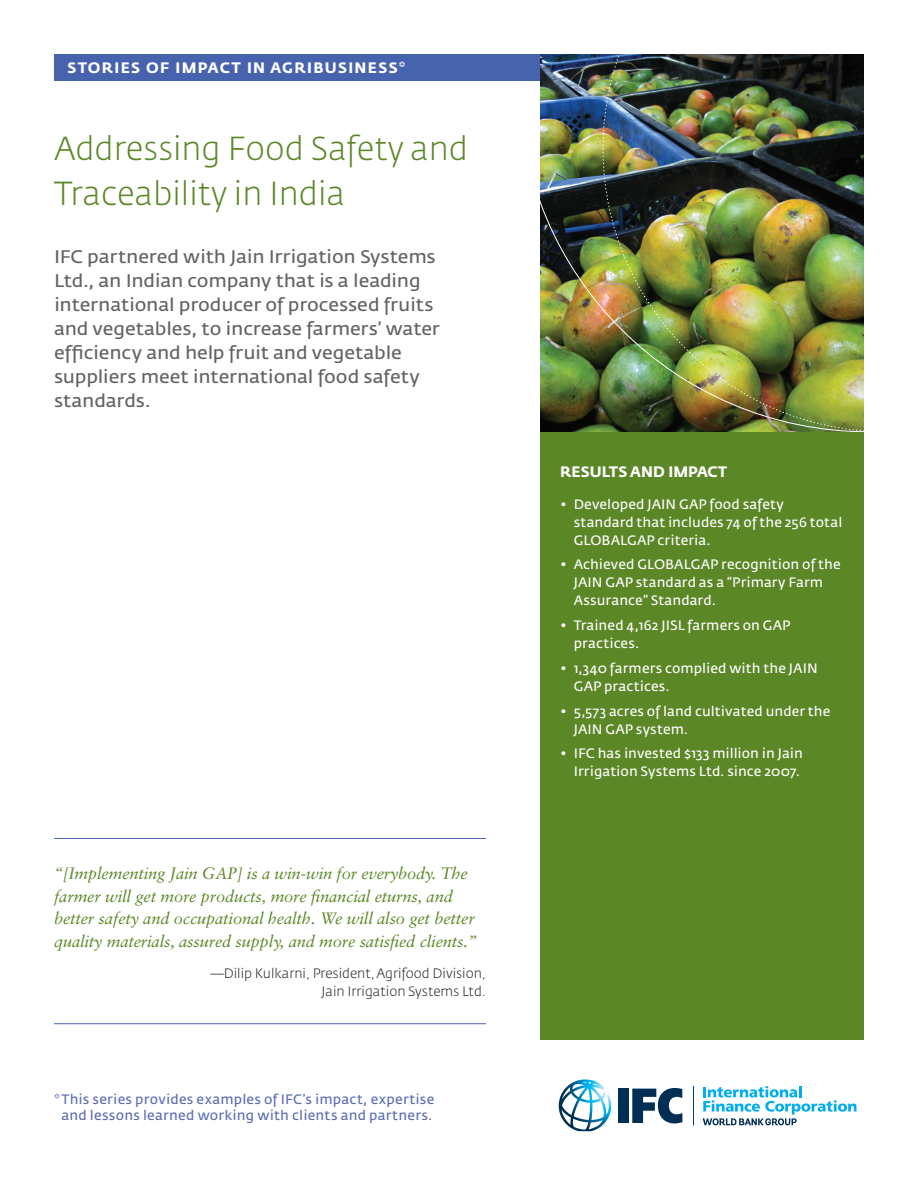
<style>
.page{position:relative;width:918px;height:1188px;background:#fff}
.page>*{position:absolute;margin:0;border:0;box-sizing:border-box;transform-origin:0 0}
.Main_Head-DkGreen{font:300 33px/45px "Fedra Sans";color:#5c8727}
.Intro_paragraph{font:18px/24px "Fedra Sans";letter-spacing:-.01em;color:#636366;scale:1.05 1}
.Quote-Green{font:italic 16.5px/22.5px "Sabon LT";letter-spacing:-.01em;color:#5c8727}
.Results___Impact_Hea{font:700 15px "Fedra Sans";letter-spacing:.085em;color:#fff}
.Results___Impact_Hea-2{font:700 15px "Fedra Sans";color:#fff}
.Results___Impact_Bul{font:13.5px/18px "Fedra Sans";letter-spacing:.005em;color:#fff}
.t1{font:13.5px/16.5px "Fedra Sans";letter-spacing:.015em;color:#5a6db4;text-align:center}
.Quote_attribute{font:300 13.5px/18px "Fedra Sans";color:#231f20;text-align:right}
</style>
<div class="page">
<div style="left:540px;top:432px;width:324px;height:608px;background:#5c8727"></div>
<img style="left:540px;top:54px;width:62px;height:378px">
<img style="left:602px;top:54px;width:262px;height:378px">
<div style="left:54px;top:54px;width:486px;height:27px;background:#4863ae"></div>
<div style="left:618px;top:1089px;width:11px;height:34px;background:#002e54"></div>
<svg style="left:632px;top:1088px;width:50px;height:35px"></svg>
<svg style="left:703px;top:1086px;width:153px;height:39px"></svg>
<hr style="left:693px;top:1086px;width:1px;height:39px;background:#002e54">
<svg style="left:559px;top:1079px;width:52px;height:52px"></svg>
<hr style="left:54px;top:838px;width:432px;height:1px;background:#4863ae">
<hr style="left:54px;top:1023px;width:432px;height:1px;background:#4863ae">
<p class="Results___Impact_Hea" style="left:68px;top:59px;width:339px">STORIES OF IMPACT IN AGRIBUSINESS*</p>
<p class="Main_Head-DkGreen" style="left:54px;top:127px;width:416px">Addressing Food Safety and<br>Traceability in India</p>
<p class="Intro_paragraph" style="left:54px;top:245px;width:369px">IFC partnered with Jain Irrigation Systems Ltd., an Indian company that is a leading international producer of processed fruits and vegetables, to increase farmers’ water efficiency and help fruit and vegetable suppliers meet international food safety standards.</p>
<p class="Quote-Green" style="left:54px;top:862px;width:425px">“[Implementing Jain GAP] is a win-win for everybody. The farmer will get more products, more financial eturns, and better safety and occupational health. We will also get better quality materials, assured supply, and more satisfied clients.”</p>
<p class="Quote_attribute" style="left:210px;top:965px;width:277px">—Dilip Kulkarni, President, Agrifood Division,<br>Jain Irrigation Systems Ltd.</p>
<p class="t1" style="left:54px;top:1091px;width:382px">*This series provides examples of IFC’s impact, expertise and lessons learned working with clients and partners.</p>
<p class="Results___Impact_Hea-2" style="left:560px;top:463px;width:169px">RESULTS AND IMPACT</p>
<p class="Results___Impact_Bul" style="left:574px;top:495px;width:270px;text-indent:-14px">• Developed JAIN GAP food safety standard that includes 74 of the 256 total<br>GLOBALGAP criteria.</p>
<p class="Results___Impact_Bul" style="left:574px;top:556px;width:269px;text-indent:-14px">• Achieved GLOBALGAP recognition of the<br>JAIN GAP standard as a “Primary Farm<br>Assurance” Standard.</p>
<p class="Results___Impact_Bul" style="left:574px;top:617px;width:218px;text-indent:-14px">• Trained 4,162 JISL farmers on GAP practices.</p>
<p class="Results___Impact_Bul" style="left:574px;top:659px;width:246px;text-indent:-14px">• 1,340 farmers complied with the JAIN<br>GAP practices.</p>
<p class="Results___Impact_Bul" style="left:574px;top:702px;width:258px;text-indent:-14px">• 5,573 acres of land cultivated under the<br>JAIN GAP system.</p>
<p class="Results___Impact_Bul" style="left:560px;top:745px;width:244px;text-align:right">• IFC has invested $133 million in Jain<br>Irrigation Systems Ltd. since 2007.</p>
</div>
